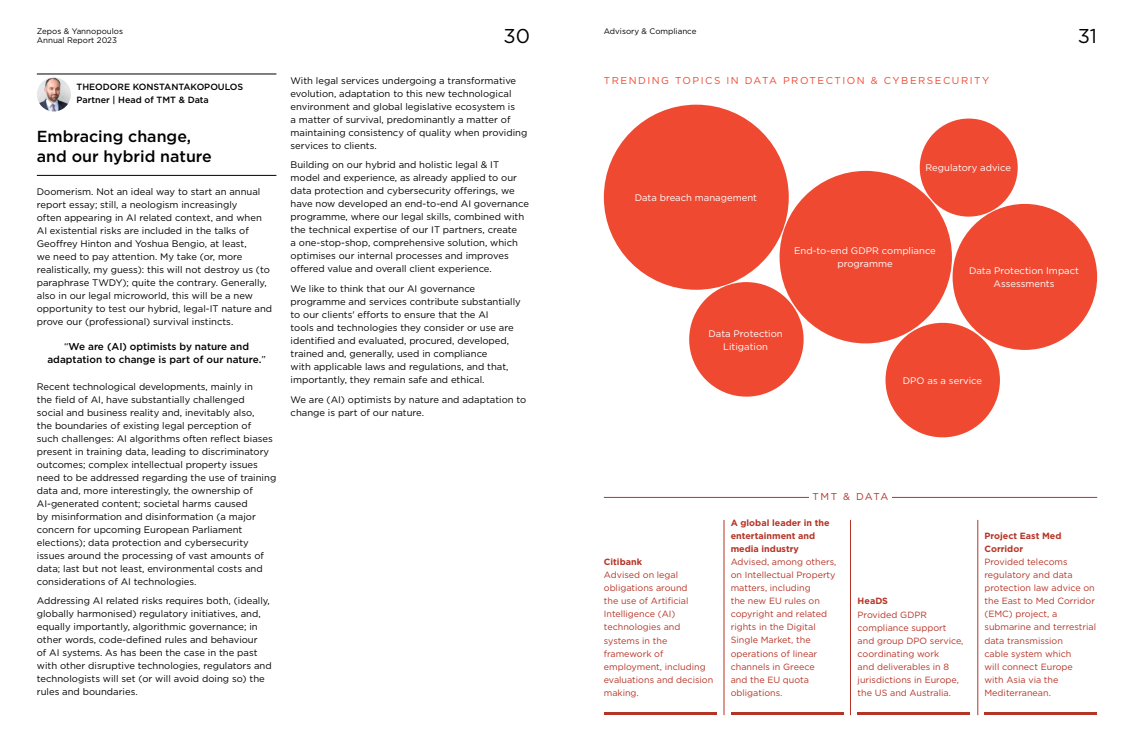
<style>
.page{position:relative;width:1134px;height:752px;background:#fff}
.page>*{position:absolute;margin:0;border:0;box-sizing:border-box;transform-origin:0 0}
.t1{font:20px "Gotham";color:#000}
.t2{font:500 16px/19.5px "Gotham";color:#000}
.t3{font:500 10px/13px "Gotham";color:#000;text-align:center}
.t4{font:10px "Gotham";letter-spacing:.15em;color:#f04931}
.t5{font:10px "Gotham";letter-spacing:.105em;color:#b63426}
.t6{font:9.5px/13px "Gotham";color:#000}
.t7{font:9.5px/13px "Gotham";color:#fff;text-align:center}
.t8{font:9px/13px "Gotham";color:#b63426}
.t9{font:700 9px/13px "Gotham";color:#b63426}
.t10{font:500 9px/13px "Gotham";color:#000}
.t11{font:8px/9.6px "Gotham";color:#000}
.s1{font-weight:400}
</style>
<div class="page">
<hr style="left:977px;top:519px;width:1px;height:195px;background:#b63426">
<hr style="left:850px;top:519px;width:1px;height:195px;background:#b63426">
<hr style="left:724px;top:519px;width:1px;height:195px;background:#b63426">
<hr style="left:37px;top:74px;width:239px;height:1px;background:#000">
<hr style="left:37px;top:175px;width:239px;height:1px;background:#000">
<hr style="left:858px;top:711px;width:112px;height:3px;background:#b63426">
<hr style="left:604px;top:711px;width:112px;height:3px;background:#b63426">
<hr style="left:984px;top:711px;width:113px;height:3px;background:#b63426">
<hr style="left:731px;top:711px;width:112px;height:3px;background:#b63426">
<div style="left:604px;top:105px;width:185px;height:184px;background:#f04931;border-radius:50%"></div>
<div style="left:689px;top:282px;width:115px;height:114px;background:#f04931;border-radius:50%"></div>
<div style="left:885px;top:322px;width:115px;height:115px;background:#f04931;border-radius:50%"></div>
<div style="left:952px;top:204px;width:145px;height:146px;background:#f04931;border-radius:50%"></div>
<div style="left:920px;top:118px;width:98px;height:98px;background:#f04931;border-radius:50%"></div>
<div style="left:779px;top:171px;width:173px;height:172px;background:#f04931;border-radius:50%"></div>
<img style="left:37px;top:77px;width:34px;height:34px;border-radius:17px">
<hr style="left:604px;top:497px;width:493px;height:1px;background:#b63426">
<div style="left:809px;top:489px;width:83px;height:11px;background:#fff"></div>
<p class="t11" style="left:37px;top:26px;width:88px">Zepos &amp; Yannopoulos<br>Annual Report 2023</p>
<p class="t11" style="left:604px;top:26px;width:94px">Advisory &amp; Compliance</p>
<p class="t10" style="left:77px;top:81px;width:168px">THEODORE KONSTANTAKOPOULOS<br>Partner | Head of TMT &amp; Data</p>
<h2 class="t2" style="left:37px;top:127px;width:177px">Embracing change, and our hybrid nature</h2>
<p class="t6" style="left:37px;top:184px;width:237px">Doomerism. Not an ideal way to start an annual report essay; still, a neologism increasingly<br>often appearing in AI related context, and when AI existential risks are included in the talks of Geoffrey Hinton and Yoshua Bengio, at least,<br>we need to pay attention. My take (or, more realistically, my guess): this will not destroy us (to paraphrase TWDY); quite the contrary. Generally, also in our legal microworld, this will be a new opportunity to test our hybrid, legal-ΙΤ nature and prove our (professional) survival instincts.</p>
<h1 class="t1" style="left:504px;top:23px;width:28px">30</h1>
<h1 class="t1" style="left:1078px;top:23px;width:21px">31</h1>
<p class="t4" style="left:604px;top:74px;width:387px">TRENDING TOPICS IN DATA PROTECTION &amp; CYBERSECURITY</p>
<p class="t6" style="left:291px;top:74px;width:238px">With legal services undergoing a transformative evolution, adaptation to this new technological environment and global legislative ecosystem is<br>a matter of survival, predominantly a matter of maintaining consistency of quality when providing services to clients.</p>
<p class="t6" style="left:291px;top:158px;width:240px">Building on our hybrid and holistic legal &amp; IT model and experience, as already applied to our data protection and cybersecurity offerings, we have now developed an end-to-end AI governance programme, where our legal skills, combined with the technical expertise of our IT partners, create<br>a one-stop-shop, comprehensive solution, which optimises our internal processes and improves offered value and overall client experience.</p>
<p class="t6" style="left:291px;top:282px;width:232px">We like to think that our AI governance programme and services contribute substantially to our clients' efforts to ensure that the AI<br>tools and technologies they consider or use are identified and evaluated, procured, developed, trained and, generally, used in compliance<br>with applicable laws and regulations, and that, importantly, they remain safe and ethical.</p>
<p class="t6" style="left:291px;top:392px;width:237px">We are (AI) optimists by nature and adaptation to change is part of our nature.</p>
<p class="t7" style="left:925px;top:161px;width:87px">Regulatory advice</p>
<p class="t7" style="left:635px;top:191px;width:124px">Data breach management</p>
<p class="t7" style="left:794px;top:244px;width:143px">End-to-end GDPR compliance programme</p>
<p class="t7" style="left:969px;top:264px;width:111px">Data Protection Impact<br>Assessments</p>
<p class="t7" style="left:708px;top:326px;width:76px">Data Protection<br>Litigation</p>
<p class="t3" style="left:47px;top:339px;width:220px"><span class="s1">“</span>We are (AI) optimists by nature and adaptation to change is part of our nature.<span class="s1">”</span></p>
<p class="t7" style="left:903px;top:373px;width:81px">DPO as a service</p>
<p class="t6" style="left:37px;top:379px;width:241px">Recent technological developments, mainly in<br>the field of AI, have substantially challenged<br>social and business reality and, inevitably also,<br>the boundaries of existing legal perception of<br>such challenges: AI algorithms often reflect biases present in training data, leading to discriminatory outcomes; complex intellectual property issues need to be addressed regarding the use of training data and, more interestingly, the ownership of AI-generated content; societal harms caused<br>by misinformation and disinformation (a major concern for upcoming European Parliament elections); data protection and cybersecurity issues around the processing of vast amounts of data; last but not least, environmental costs and considerations of AI technologies.</p>
<p class="t6" style="left:37px;top:594px;width:236px">Addressing AI related risks requires both, (ideally, globally harmonised) regulatory initiatives, and, equally importantly, algorithmic governance; in other words, code-defined rules and behaviour<br>of AI systems. As has been the case in the past with other disruptive technologies, regulators and technologists will set (or will avoid doing so) the rules and boundaries.</p>
<p class="t5" style="left:813px;top:490px;width:77px">TMT &amp; DATA</p>
<p class="t9" style="left:731px;top:516px;width:100px">A global leader in the entertainment and media industry</p>
<p class="t8" style="left:731px;top:555px;width:107px">Advised, among others, on Intellectual Property matters, including<br>the new EU rules on copyright and related rights in the Digital<br>Single Market, the operations of linear channels in Greece<br>and the EU quota obligations.</p>
<p class="t9" style="left:984px;top:529px;width:79px">Project East Med<br>Corridor</p>
<p class="t8" style="left:984px;top:555px;width:113px">Provided telecoms regulatory and data protection law advice on the East to Med Corridor (EMC) project, a submarine and terrestrial data transmission<br>cable system which<br>will connect Europe<br>with Asia via the<br>Mediterranean.</p>
<p class="t9" style="left:604px;top:555px;width:40px">Citibank</p>
<p class="t8" style="left:604px;top:568px;width:111px">Advised on legal obligations around<br>the use of Artificial<br>Intelligence (AI) technologies and systems in the framework of employment, including evaluations and decision making.</p>
<p class="t9" style="left:858px;top:594px;width:32px">HeaDS</p>
<p class="t8" style="left:858px;top:607px;width:107px">Provided GDPR compliance support and group DPO service, coordinating work<br>and deliverables in 8 jurisdictions in Europe, the US and Australia.</p>
</div>
